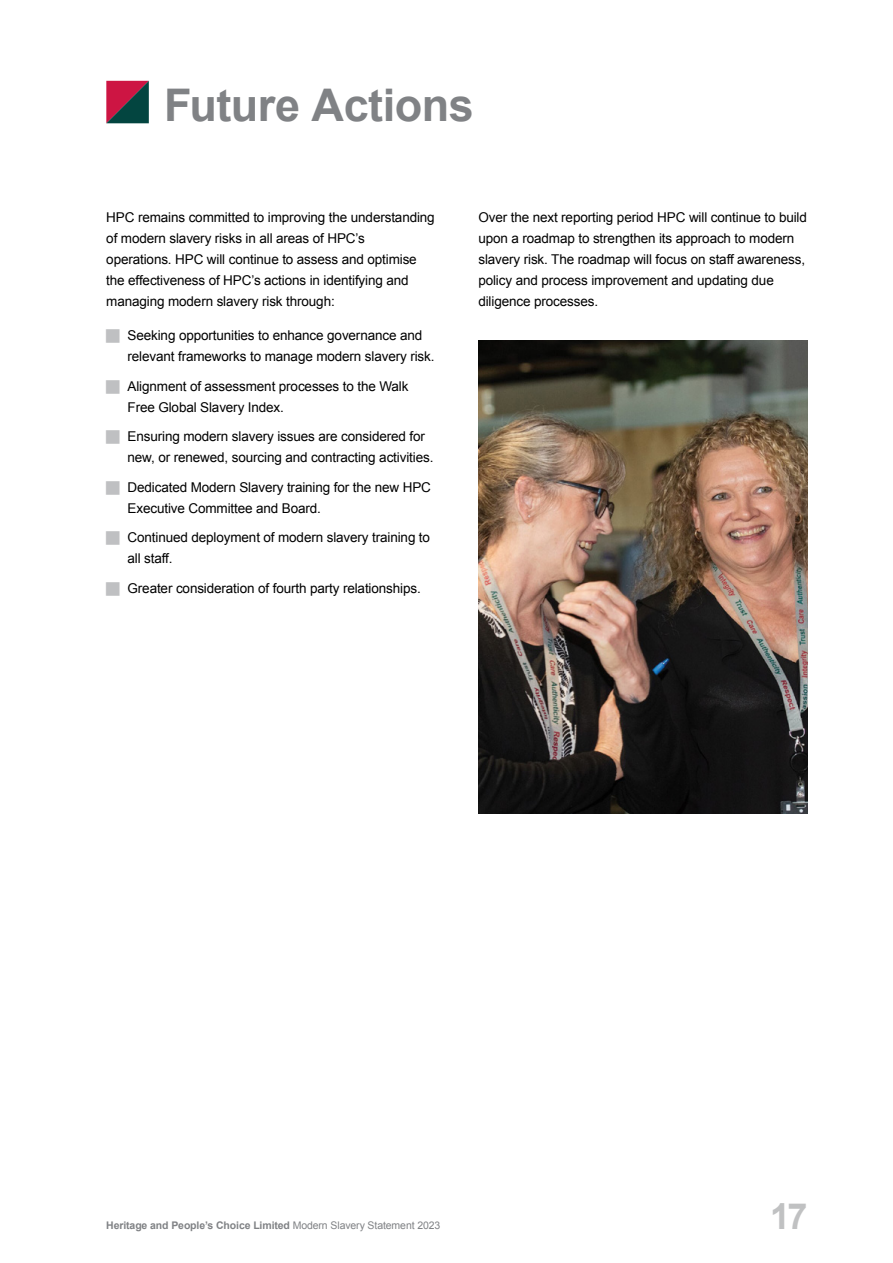
<style>
.page{position:relative;width:893px;height:1263px;background:#fff}
.page>*{position:absolute;margin:0;border:0;box-sizing:border-box;transform-origin:0 0}
.t1{font:700 45px "Arial";letter-spacing:-.01em;color:#808285}
.t2{font:700 36px "Arial";color:#c0c1c2}
.t3{font:13.5px/21px "Arial";letter-spacing:-.01em;color:#000}
.t4{font:700 10.5px "Arial";letter-spacing:-.01em;color:#808285}
.s1{font-weight:400}
</style>
<div class="page">
<svg style="left:106px;top:81px;width:43px;height:42px;background:#6a3044"></svg>
<img style="left:478px;top:340px;width:330px;height:474px">
<h1 class="t1" style="left:164px;top:75px;width:311px">Future Actions</h1>
<p class="t3" style="left:106px;top:207px;width:330px">HPC remains committed to improving the understanding of modern slavery risks in all areas of HPC’s<br>operations. HPC will continue to assess and optimise the effectiveness of HPC’s actions in identifying and managing modern slavery risk through:</p>
<p class="t3" style="left:128px;top:325px;width:308px">Seeking opportunities to enhance governance and relevant frameworks to manage modern slavery risk.</p>
<p class="t3" style="left:128px;top:376px;width:282px">Alignment of assessment processes to the Walk<br>Free Global Slavery Index.</p>
<p class="t3" style="left:128px;top:426px;width:307px">Ensuring modern slavery issues are considered for new, or renewed, sourcing and contracting activities.</p>
<p class="t3" style="left:128px;top:477px;width:305px">Dedicated Modern Slavery training for the new HPC<br>Executive Committee and Board.</p>
<p class="t3" style="left:128px;top:527px;width:304px">Continued deployment of modern slavery training to all staff.</p>
<p class="t3" style="left:128px;top:578px;width:295px">Greater consideration of fourth party relationships.</p>
<p class="t3" style="left:478px;top:207px;width:330px">Over the next reporting period HPC will continue to build upon a roadmap to strengthen its approach to modern slavery risk. The roadmap will focus on staff awareness, policy and process improvement and updating due diligence processes.</p>
<p class="t4" style="left:106px;top:1218px;width:336px">Heritage and People’s Choice Limited <span class="s1">Modern Slavery Statement 2023</span></p>
<h2 class="t2" style="left:770px;top:1192px;width:39px">17</h2>
</div>
